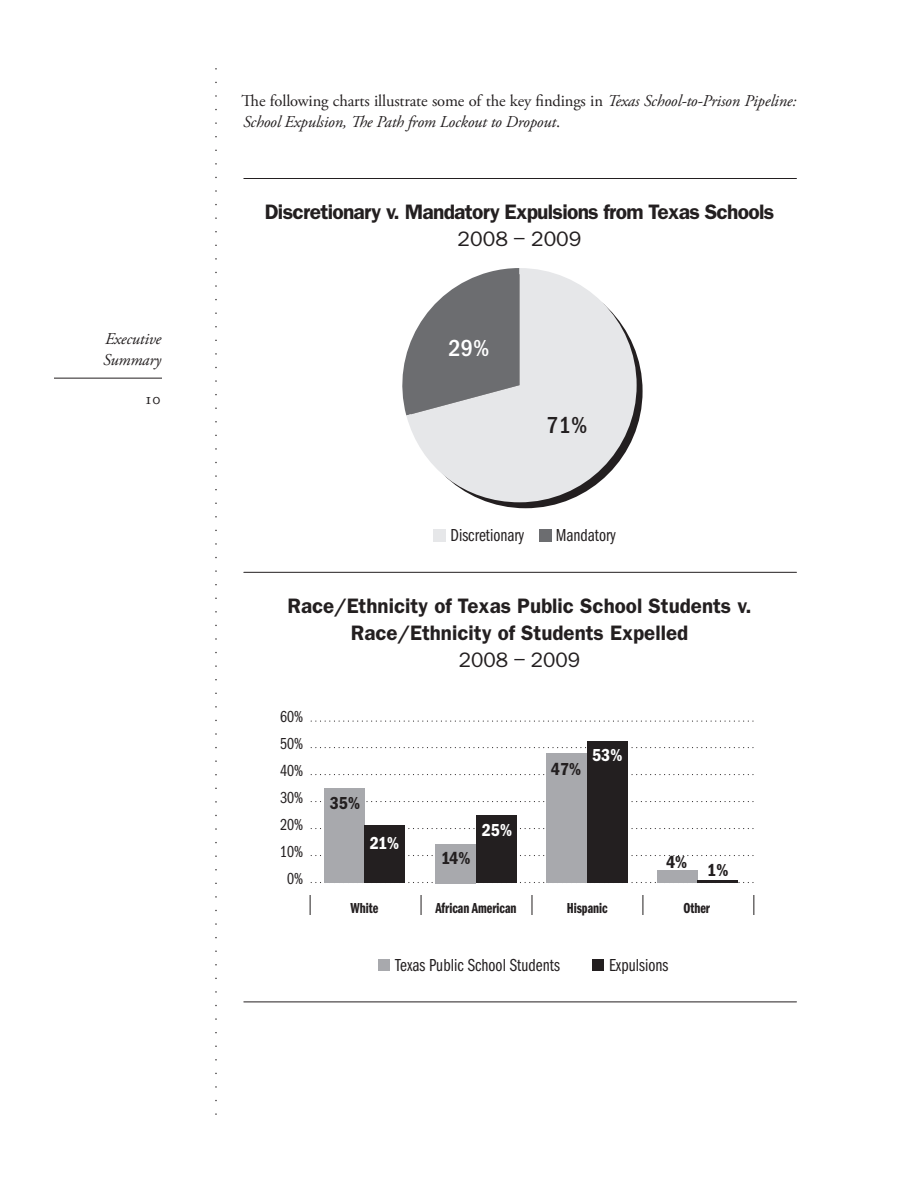
<style>
.page{position:relative;width:918px;height:1188px;background:#fff}
.page>*{position:absolute;margin:0;border:0;box-sizing:border-box;transform-origin:0 0}
.t1{font:500 condensed 24px "Franklin Gothic";color:#fff}
.t2{font:500 condensed 24px "Franklin Gothic";color:#231f20}
.t3{font:600 21px/27px "Franklin Gothic";color:#231f20;text-align:center}
.t4{font:600 21px "Franklin Gothic";letter-spacing:-.035em;color:#231f20}
.t5{font:21px "Franklin Gothic";color:#231f20}
.t6{font:18px "Franklin Gothic Book Cmpr";color:#231f20}
.t7{font:600 condensed 18px "Franklin Gothic";color:#231f20}
.t8{font:600 condensed 18px "Franklin Gothic";color:#fff}
.t9{font:italic 16.5px/21px "Adobe Garamond Pro";letter-spacing:-.01em;color:#231f20}
.t10{font:16.5px "Franklin Gothic Book Cmpr";color:#231f20}
.t11{font:16.5px "Adobe Garamond Pro";color:#231f20}
.t12{font:15px "Franklin Gothic Demi Cmpr";color:#231f20}
.s1{font-style:normal}
</style>
<div class="page">
<hr style="left:54px;top:378px;width:108px;height:1px;background:#231f20">
<svg style="left:215px;top:68px;width:2px;height:1047px"></svg>
<hr style="left:244px;top:178px;width:552px;height:1px;background:#231f20">
<svg style="left:402px;top:357px;width:4px;height:57px"></svg>
<svg style="left:406px;top:268px;width:231px;height:234px;fill:#e6e7e9"></svg>
<div style="left:433px;top:529px;width:12px;height:13px;background:#e6e7e9"></div>
<div style="left:539px;top:529px;width:12px;height:12px;background:#6c6d70"></div>
<hr style="left:244px;top:572px;width:552px;height:1px;background:#231f20">
<hr style="left:244px;top:1002px;width:552px;height:1px;background:#231f20">
<svg style="left:311px;top:882px;width:443px;height:1px"></svg>
<svg style="left:311px;top:855px;width:443px;height:1px"></svg>
<svg style="left:311px;top:828px;width:443px;height:1px"></svg>
<svg style="left:311px;top:801px;width:443px;height:1px"></svg>
<svg style="left:311px;top:774px;width:443px;height:1px"></svg>
<svg style="left:311px;top:747px;width:443px;height:1px"></svg>
<svg style="left:311px;top:721px;width:443px;height:1px"></svg>
<svg style="left:310px;top:895px;width:1px;height:20px"></svg>
<svg style="left:421px;top:895px;width:1px;height:20px"></svg>
<svg style="left:532px;top:895px;width:1px;height:20px"></svg>
<svg style="left:643px;top:895px;width:1px;height:20px"></svg>
<svg style="left:753px;top:895px;width:1px;height:20px"></svg>
<div style="left:324px;top:788px;width:41px;height:95px;background:#a8a9ad"></div>
<div style="left:365px;top:826px;width:40px;height:57px;background:#231f20"></div>
<div style="left:435px;top:844px;width:41px;height:39px;background:#a8a9ad"></div>
<div style="left:476px;top:815px;width:40px;height:68px;background:#231f20"></div>
<div style="left:546px;top:753px;width:41px;height:130px;background:#a8a9ad"></div>
<div style="left:587px;top:741px;width:40px;height:142px;background:#231f20"></div>
<div style="left:657px;top:871px;width:40px;height:12px;background:#a8a9ad"></div>
<hr style="left:697px;top:880px;width:41px;height:3px;background:#231f20">
<div style="left:378px;top:959px;width:12px;height:12px;background:#a8a9ad"></div>
<div style="left:592px;top:959px;width:12px;height:12px;background:#231f20"></div>
<p class="t9" style="left:103px;top:328px;width:60px">Executive<br>Summary</p>
<p class="t11" style="left:144px;top:388px;width:18px">10</p>
<p class="t9" style="left:242px;top:91px;width:556px"><span class="s1">The following charts illustrate some of the key findings in</span> Texas School-to-Prison Pipeline:<br>School Expulsion, The Path from Lockout to Dropout<span class="s1">.</span></p>
<p class="t4" style="left:265px;top:199px;width:511px">Discretionary v. Mandatory Expulsions from Texas Schools</p>
<p class="t5" style="left:458px;top:227px;width:125px">2008 – 2009</p>
<h1 class="t1" style="left:449px;top:334px;width:42px">29%</h1>
<h1 class="t2" style="left:547px;top:412px;width:42px">71%</h1>
<p class="t6" style="left:451px;top:526px;width:75px">Discretionary</p>
<p class="t6" style="left:556px;top:526px;width:62px">Mandatory</p>
<p class="t3" style="left:287px;top:592px;width:466px">Race/Ethnicity of Texas Public School Students v.<br>Race/Ethnicity of Students Expelled</p>
<p class="t5" style="left:459px;top:648px;width:123px">2008 – 2009</p>
<p class="t10" style="left:280px;top:708px;width:25px">60%</p>
<p class="t10" style="left:280px;top:734px;width:25px">50%</p>
<p class="t10" style="left:280px;top:761px;width:25px">40%</p>
<p class="t10" style="left:280px;top:788px;width:25px">30%</p>
<p class="t10" style="left:280px;top:815px;width:25px">20%</p>
<p class="t10" style="left:280px;top:843px;width:25px">10%</p>
<p class="t10" style="left:287px;top:870px;width:18px">0%</p>
<p class="t7" style="left:330px;top:792px;width:32px">35%</p>
<p class="t8" style="left:370px;top:832px;width:31px">21%</p>
<p class="t7" style="left:441px;top:848px;width:31px">14%</p>
<p class="t8" style="left:482px;top:820px;width:32px">25%</p>
<p class="t7" style="left:551px;top:759px;width:32px">47%</p>
<p class="t8" style="left:592px;top:745px;width:32px">53%</p>
<p class="t7" style="left:666px;top:852px;width:23px">4%</p>
<p class="t7" style="left:707px;top:860px;width:23px">1%</p>
<p class="t12" style="left:351px;top:900px;width:29px">White</p>
<p class="t12" style="left:435px;top:900px;width:83px">African American</p>
<p class="t12" style="left:567px;top:900px;width:43px">Hispanic</p>
<p class="t12" style="left:683px;top:900px;width:28px">Other</p>
<p class="t6" style="left:395px;top:955px;width:166px">Texas Public School Students</p>
<p class="t6" style="left:609px;top:955px;width:61px">Expulsions</p>
</div>
